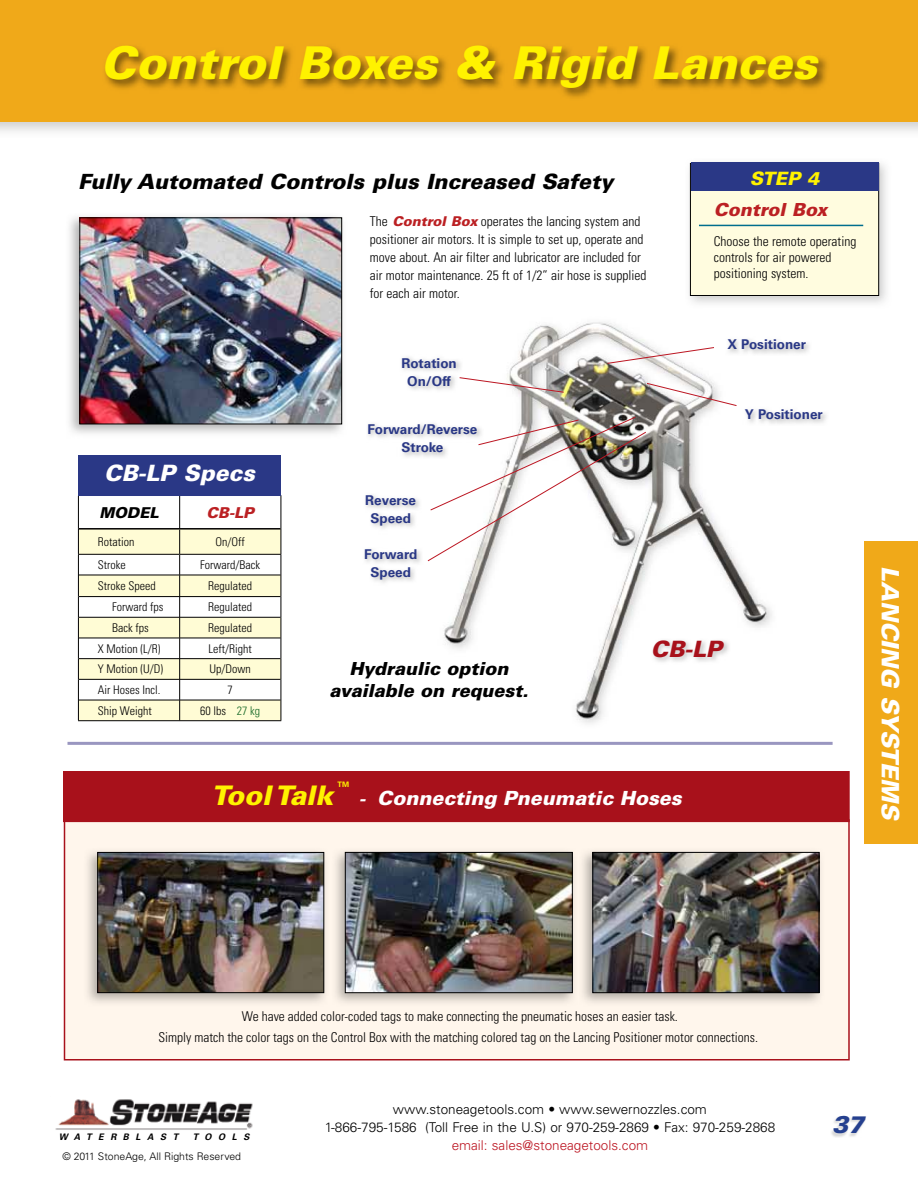
<style>
.page{position:relative;width:918px;height:1188px;background:#fff}
.page>*{position:absolute;margin:0;border:0;box-sizing:border-box;transform-origin:0 0}
.t1{font:italic 900 45.3px "Univers LT Std";color:#fff200}
.t2{font:italic 900 27px "Univers LT Std";color:#fff200}
.t3{font:italic 900 24px "Univers LT Std";color:#fff}
.t4{font:italic 900 24px "Univers LT Std";color:#25408f}
.t5{font:italic 900 22.5px "Univers LT Std";color:#fff}
.t6{font:italic 900 22.5px "Univers LT Std";color:#a8111b}
.t7{font:italic 900 21px "Univers LT Std";color:#000}
.t8{font:italic 900 19.5px "Univers LT Std";color:#fff}
.t9{font:italic 900 18.45px "Univers LT Std";color:#fff200}
.t10{font:italic 900 18px/21.6px "Univers LT Std";color:#000;text-align:center}
.t11{font:italic 900 18px "Univers LT Std";color:#bb2023}
.t12{font:italic 900 15px "Univers LT Std";color:#000}
.t13{font:italic 900 15px "Univers LT Std";color:#bb2023}
.t14{font:300 condensed 13.5px/18px "Univers LT Std";color:#000}
.t15{font:300 13.5px/18px "Univers LT Std";color:#000;text-align:center}
.t16{font:700 13.5px/18px "Univers LT Std";color:#2a3886;text-align:center}
.t17{font:300 13.5px "Univers LT Std";color:#bc1622}
.t18{font:300 condensed 12px "Univers LT Std";color:#000}
.t19{font:300 10.5px "Univers LT Std";color:#000}
.t20{font:italic 700 9px "Univers LT Std";letter-spacing:.74em;color:#000}
.t21{font:700 7.5px "Univers LT Std";color:#fff200}
.s1{font-weight:900;font-style:italic;font-stretch:normal;color:#bb2023}
.s2{color:#166827}
.s3{font-size:18px}
</style>
<div class="page">
<img style="left:831px;top:1117px;width:34px;height:20px">
<img style="left:55px;top:1099px;width:198px;height:31px">
<svg style="left:57px;top:1122px;width:126px;height:8px"></svg>
<svg style="left:190px;top:1129px;width:63px;height:1px"></svg>
<img style="left:0;top:121px;width:918px;height:11px">
<div style="left:0;top:0;width:918px;height:121px;background:#f0a919"></div>
<img style="left:105px;top:46px;width:722px;height:52px">
<div style="left:865px;top:542px;width:53px;height:302px;background:#f0a919"></div>
<hr style="left:68px;top:742px;width:765px;height:3px;background:#9996c0">
<img style="left:689px;top:162px;width:197px;height:141px">
<div style="left:690px;top:163px;width:189px;height:133px;background:#fffcdf"></div>
<div style="left:690px;top:163px;width:189px;height:133px;border:1px solid #000"></div>
<div style="left:691px;top:163px;width:188px;height:28px;background:#2a3886"></div>
<hr style="left:699px;top:225px;width:164px;height:1px;background:#006e8d">
<hr style="left:78px;top:496px;width:1px;height:33px;background:#000">
<hr style="left:179px;top:496px;width:1px;height:32px;background:#000">
<hr style="left:281px;top:496px;width:1px;height:33px;background:#000">
<svg style="left:78px;top:529px;width:204px;height:192px"></svg>
<hr style="left:78px;top:720px;width:203px;height:1px;background:#000">
<hr style="left:79px;top:528px;width:202px;height:2px;background:#000">
<hr style="left:79px;top:575px;width:202px;height:1px;background:#000">
<hr style="left:79px;top:596px;width:202px;height:1px;background:#000">
<hr style="left:79px;top:617px;width:202px;height:1px;background:#000">
<hr style="left:79px;top:638px;width:202px;height:1px;background:#000">
<hr style="left:79px;top:658px;width:202px;height:1px;background:#000">
<hr style="left:79px;top:679px;width:202px;height:1px;background:#000">
<hr style="left:79px;top:700px;width:202px;height:1px;background:#000">
<div style="left:78px;top:456px;width:203px;height:40px;background:#2a3886"></div>
<img style="left:444px;top:322px;width:328px;height:399px">
<img style="left:651px;top:638px;width:80px;height:26px">
<img style="left:402px;top:355px;width:61px;height:37px">
<img style="left:725px;top:337px;width:84px;height:19px">
<img style="left:743px;top:407px;width:83px;height:19px">
<svg style="left:607px;top:347px;width:108px;height:17px"></svg>
<svg style="left:646px;top:382px;width:91px;height:25px"></svg>
<svg style="left:427px;top:416px;width:220px;height:146px"></svg>
<svg style="left:459px;top:377px;width:106px;height:16px"></svg>
<img style="left:69px;top:216px;width:274px;height:218px">
<img style="left:81px;top:220px;width:259px;height:202px">
<div style="left:79px;top:218px;width:263px;height:206px;border:1px solid #000"></div>
<div style="left:64px;top:822px;width:786px;height:239px;background:#fff6ec"></div>
<div style="left:64px;top:772px;width:785px;height:49px;background:#a8111b"></div>
<div style="left:63px;top:771px;width:787px;height:51px;border:2px solid #a8111b"></div>
<img style="left:83px;top:847px;width:742px;height:160px">
<img style="left:99px;top:854px;width:223px;height:137px">
<div style="left:97px;top:852px;width:227px;height:141px;border:1px solid #000"></div>
<img style="left:347px;top:854px;width:224px;height:137px">
<div style="left:345px;top:852px;width:228px;height:141px;border:1px solid #000"></div>
<img style="left:595px;top:854px;width:222px;height:137px">
<div style="left:593px;top:852px;width:226px;height:141px;border:1px solid #000"></div>
<h1 class="t1" style="left:101px;top:44px;width:718px">Control Boxes &amp; Rigid Lances</h1>
<h3 class="t7" style="left:78px;top:173px;width:537px">Fully Automated Controls plus Increased Safety</h3>
<p class="t14" style="left:370px;top:213px;width:278px">The <span class="s1">Control Box</span> operates the lancing system and positioner air motors. It is simple to set up, operate and move about. An air filter and lubricator are included for air motor maintenance. 25 ft of 1/2” air hose is supplied for each air motor.</p>
<p class="t16" style="left:401px;top:354px;width:57px">Rotation<br>On/Off</p>
<h3 class="t5" style="left:104px;top:464px;width:152px">CB-LP Specs</h3>
<p class="t16" style="left:368px;top:420px;width:111px">Forward/Reverse<br>Stroke</p>
<h3 class="t9" style="left:750px;top:170px;width:71px">STEP 4</h3>
<h3 class="t11" style="left:714px;top:202px;width:115px">Control Box</h3>
<p class="t14" style="left:714px;top:234px;width:144px;line-height:16.2px">Choose the remote operating controls for air powered positioning system.</p>
<p class="t16" style="left:727px;top:336px;width:80px">X Positioner</p>
<p class="t16" style="left:745px;top:406px;width:79px">Y Positioner</p>
<p class="t12" style="left:99px;top:506px;width:61px">MODEL</p>
<p class="t13" style="left:207px;top:506px;width:49px">CB-LP</p>
<p class="t18" style="left:98px;top:537px;width:38px">Rotation</p>
<p class="t18" style="left:216px;top:537px;width:31px">On/Off</p>
<p class="t18" style="left:98px;top:560px;width:29px">Stroke</p>
<p class="t18" style="left:200px;top:560px;width:61px">Forward/Back</p>
<p class="t18" style="left:98px;top:581px;width:59px">Stroke Speed</p>
<p class="t18" style="left:208px;top:581px;width:45px">Regulated</p>
<p class="t18" style="left:112px;top:602px;width:53px">Forward fps</p>
<p class="t18" style="left:208px;top:602px;width:45px">Regulated</p>
<p class="t18" style="left:112px;top:623px;width:38px">Back fps</p>
<p class="t18" style="left:208px;top:623px;width:45px">Regulated</p>
<p class="t18" style="left:98px;top:643px;width:64px">X Motion (L/R)</p>
<p class="t18" style="left:209px;top:643px;width:45px">Left/Right</p>
<p class="t18" style="left:98px;top:664px;width:67px">Y Motion (U/D)</p>
<p class="t18" style="left:210px;top:664px;width:43px">Up/Down</p>
<p class="t18" style="left:98px;top:685px;width:64px">Air Hoses Incl.</p>
<p class="t18" style="left:228px;top:685px;width:7px">7</p>
<p class="t18" style="left:98px;top:705px;width:55px">Ship Weight</p>
<p class="t18" style="left:200px;top:705px;width:61px">60 lbs <span class="s2">27 kg</span></p>
<p class="t16" style="left:365px;top:491px;width:52px">Reverse<br>Speed</p>
<p class="t16" style="left:364px;top:545px;width:55px">Forward<br>Speed</p>
<h3 class="t10" style="left:329px;top:659px;width:201px">Hydraulic option available on request.</h3>
<h3 class="t6" style="left:651px;top:640px;width:73px">CB-LP</h3>
<p class="t21" style="left:337px;top:780px;width:13px">TM</p>
<h2 class="t2" style="left:211px;top:784px;width:123px">Tool Talk</h2>
<h3 class="t8" style="left:359px;top:790px;width:324px"><span class="s3">-</span> Connecting Pneumatic Hoses</h3>
<h3 class="t3" style="left:901px;top:566px;width:257px;rotate:90deg">LANCING SYSTEMS</h3>
<p class="t14" style="left:159px;top:1007px;width:601px;line-height:21px;text-align:center">We have added color-coded tags to make connecting the pneumatic hoses an easier task.<br>Simply match the color tags on the Control Box with the matching colored tag on the Lancing Positioner motor connections.</p>
<p class="t20" style="left:59px;top:1131px;width:121px">WATERBLAST</p>
<p class="t20" style="left:193px;top:1131px;width:58px">TOOLS</p>
<p class="t19" style="left:62px;top:1151px;width:180px">© 2011 StoneAge, All Rights Reserved</p>
<p class="t15" style="left:325px;top:1101px;width:452px">www.stoneagetools.com • www.sewernozzles.com<br>1-866-795-1586 (Toll Free in the U.S) or 970-259-2869 • Fax: 970-259-2868</p>
<p class="t17" style="left:452px;top:1139px;width:198px">email: sales@stoneagetools.com</p>
<h3 class="t4" style="left:832px;top:1114px;width:34px">37</h3>
</div>
